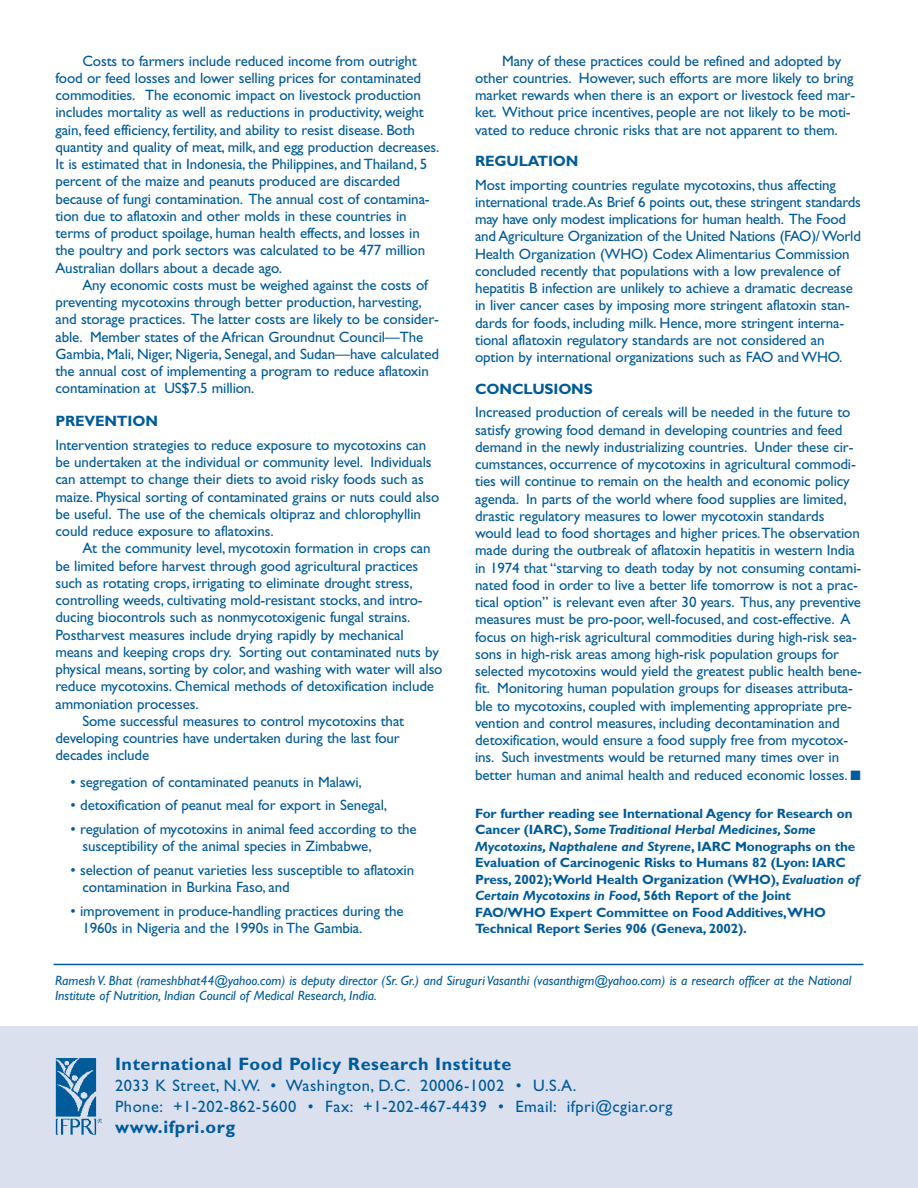
<style>
.page{position:relative;width:918px;height:1188px;background:#fff}
.page>*{position:absolute;margin:0;border:0;box-sizing:border-box;transform-origin:0 0}
.t1{font:700 18px "Gill Sans";letter-spacing:.035em;color:#005b9b}
.t2{font:16.5px/21px "Gill Sans";letter-spacing:.03em;color:#005b9b}
.t3{font:15px/17.2px "Gill Sans";letter-spacing:-.01em;color:#005b9b}
.t4{font:700 15px "Gill Sans";letter-spacing:-.01em;color:#005b9b}
.t5{font:700 13.5px/16.5px "Gill Sans";letter-spacing:-.01em;color:#005b9b}
.t6{font:italic 13.5px/15px "Gill Sans";color:#005b9b}
.s1{font-style:italic}
</style>
<div class="page">
<div style="left:0;top:1026px;width:918px;height:162px;background:#dbe0ee"></div>
<hr style="left:54px;top:964px;width:810px;height:1px;background:#005b9b">
<img style="left:55px;top:1058px;width:47px;height:77px">
<p class="t3" style="left:55px;top:54px;width:385px;text-indent:27px">Costs to farmers include reduced income from outright food or feed losses and lower selling prices for contaminated commodities. The economic impact on livestock production includes mortality as well as reductions in productivity, weight gain, feed efficiency, fertility, and ability to resist disease. Both quantity and quality of meat, milk, and egg production decreases.<br>It is estimated that in Indonesia, the Philippines, and Thailand, 5 percent of the maize and peanuts produced are discarded because of fungi contamination. The annual cost of contamina&shy;tion due to aflatoxin and other molds in these countries in terms of product spoilage, human health effects, and losses in the poultry and pork sectors was calculated to be 477 million Australian dollars about a decade ago.</p>
<p class="t3" style="left:55px;top:278px;width:385px;text-indent:27px">Any economic costs must be weighed against the costs of preventing mycotoxins through better production, harvesting, and storage practices. The latter costs are likely to be consider&shy;able. Member states of the African Groundnut Council—The Gambia, Mali, Niger, Nigeria, Senegal, and Sudan—have calculated the annual cost of implementing a program to reduce aflatoxin contamination at US$7.5 million.</p>
<p class="t4" style="left:55px;top:416px;width:104px">PREVENTION</p>
<p class="t3" style="left:55px;top:438px;width:385px">Intervention strategies to reduce exposure to mycotoxins can be undertaken at the individual or community level. Individuals can attempt to change their diets to avoid risky foods such as maize. Physical sorting of contaminated grains or nuts could also be useful. The use of the chemicals oltipraz and chlorophyllin could reduce exposure to aflatoxins.</p>
<p class="t3" style="left:82px;top:541px;width:350px">At the community level, mycotoxin formation in crops can</p>
<p class="t3" style="left:55px;top:559px;width:364px">be limited before harvest through good agricultural practices</p>
<p class="t3" style="left:55px;top:576px;width:359px">such as rotating crops, irrigating to eliminate drought stress,</p>
<p class="t3" style="left:55px;top:593px;width:369px">controlling weeds, cultivating mold-resistant stocks, and intro-</p>
<p class="t3" style="left:55px;top:610px;width:356px">ducing biocontrols such as nonmycotoxigenic fungal strains.</p>
<p class="t3" style="left:55px;top:628px;width:350px">Postharvest measures include drying rapidly by mechanical</p>
<p class="t3" style="left:55px;top:645px;width:385px">means and keeping crops dry. Sorting out contaminated nuts by</p>
<p class="t3" style="left:55px;top:662px;width:389px">physical means, sorting by color, and washing with water will also</p>
<p class="t3" style="left:55px;top:679px;width:380px">reduce mycotoxins. Chemical methods of detoxification include</p>
<p class="t3" style="left:55px;top:697px;width:145px">ammoniation processes.</p>
<p class="t3" style="left:82px;top:714px;width:323px">Some successful measures to control mycotoxins that</p>
<p class="t3" style="left:55px;top:731px;width:346px">developing countries have undertaken during the last four</p>
<p class="t3" style="left:55px;top:748px;width:95px">decades include</p>
<p class="t3" style="left:71px;top:775px;width:293px">• segregation of contaminated peanuts in Malawi,</p>
<p class="t3" style="left:71px;top:798px;width:318px">• detoxification of peanut meal for export in Senegal,</p>
<p class="t3" style="left:82px;top:822px;width:336px;text-indent:-12px">• regulation of mycotoxins in animal feed according to the susceptibility of the animal species in Zimbabwe,</p>
<p class="t3" style="left:82px;top:863px;width:333px;text-indent:-12px">• selection of peanut varieties less susceptible to aflatoxin contamination in Burkina Faso, and</p>
<p class="t3" style="left:82px;top:904px;width:323px;text-indent:-12px">• improvement in produce-handling practices during the<br>1960s in Nigeria and the 1990s in The Gambia.</p>
<p class="t3" style="left:475px;top:54px;width:382px;text-indent:27px">Many of these practices could be refined and adopted by other countries. However, such efforts are more likely to bring market rewards when there is an export or livestock feed mar&shy;ket. Without price incentives, people are not likely to be moti&shy;vated to reduce chronic risks that are not apparent to them.</p>
<p class="t4" style="left:475px;top:156px;width:105px">REGULATION</p>
<p class="t3" style="left:475px;top:178px;width:387px">Most importing countries regulate mycotoxins, thus affecting international trade.As Brief 6 points out, these stringent standards may have only modest implications for human health. The Food and Agriculture Organization of the United Nations (FAO)/ World Health Organization (WHO) Codex Alimentarius Commission concluded recently that populations with a low prevalence of hepatitis B infection are unlikely to achieve a dramatic decrease in liver cancer cases by imposing more stringent aflatoxin stan&shy;dards for foods, including milk. Hence, more stringent interna&shy;tional aflatoxin regulatory standards are not considered an option by international organizations such as FAO and WHO.</p>
<p class="t4" style="left:475px;top:383px;width:119px">CONCLUSIONS</p>
<p class="t3" style="left:475px;top:405px;width:388px">Increased production of cereals will be needed in the future to satisfy growing food demand in developing countries and feed demand in the newly industrializing countries. Under these cir&shy;cumstances, occurrence of mycotoxins in agricultural commodi&shy;ties will continue to remain on the health and economic policy agenda. In parts of the world where food supplies are limited, drastic regulatory measures to lower mycotoxin standards would lead to food shortages and higher prices.The observation made during the outbreak of aflatoxin hepatitis in western India in 1974 that “starving to death today by not consuming contami&shy;nated food in order to live a better life tomorrow is not a prac&shy;tical option” is relevant even after 30 years. Thus, any preventive measures must be pro-poor, well-focused, and cost-effective. A focus on high-risk agricultural commodities during high-risk sea&shy;sons in high-risk areas among high-risk population groups for selected mycotoxins would yield the greatest public health bene&shy;fit. Monitoring human population groups for diseases attributa&shy;ble to mycotoxins, coupled with implementing appropriate pre&shy;vention and control measures, including decontamination and detoxification, would ensure a food supply free from mycotox&shy;ins. Such investments would be returned many times over in better human and animal health and reduced economic losses. ■</p>
<p class="t5" style="left:475px;top:806px;width:386px">For further reading see International Agency for Research on Cancer (IARC), <span class="s1">Some Traditional Herbal Medicines, Some Mycotoxins, Napthalene and Styrene</span>, IARC Monographs on the Evaluation of Carcinogenic Risks to Humans 82 (Lyon: IARC Press, 2002);World Health Organization (WHO), <span class="s1">Evaluation of Certain Mycotoxins in Food</span>, 56th Report of the Joint FAO/WHO Expert Committee on Food Additives,WHO Technical Report Series 906 (Geneva, 2002).</p>
<p class="t6" style="left:55px;top:975px;width:798px">Ramesh V. Bhat (rameshbhat44@yahoo.com) is deputy director (Sr. Gr.) and Siruguri Vasanthi (vasanthigm@yahoo.com) is a research officer at the National<br>Institute of Nutrition, Indian Council of Medical Research, India.</p>
<p class="t1" style="left:115px;top:1057px;width:398px">International Food Policy Research Institute</p>
<p class="t2" style="left:115px;top:1076px;width:559px">2033 K Street, N.W. • Washington, D.C. 20006-1002 • U.S.A.<br>Phone: +1-202-862-5600 • Fax: +1-202-467-4439 • Email: ifpri@cgiar.org</p>
<p class="t1" style="left:115px;top:1120px;width:122px">www.ifpri.org</p>
</div>
